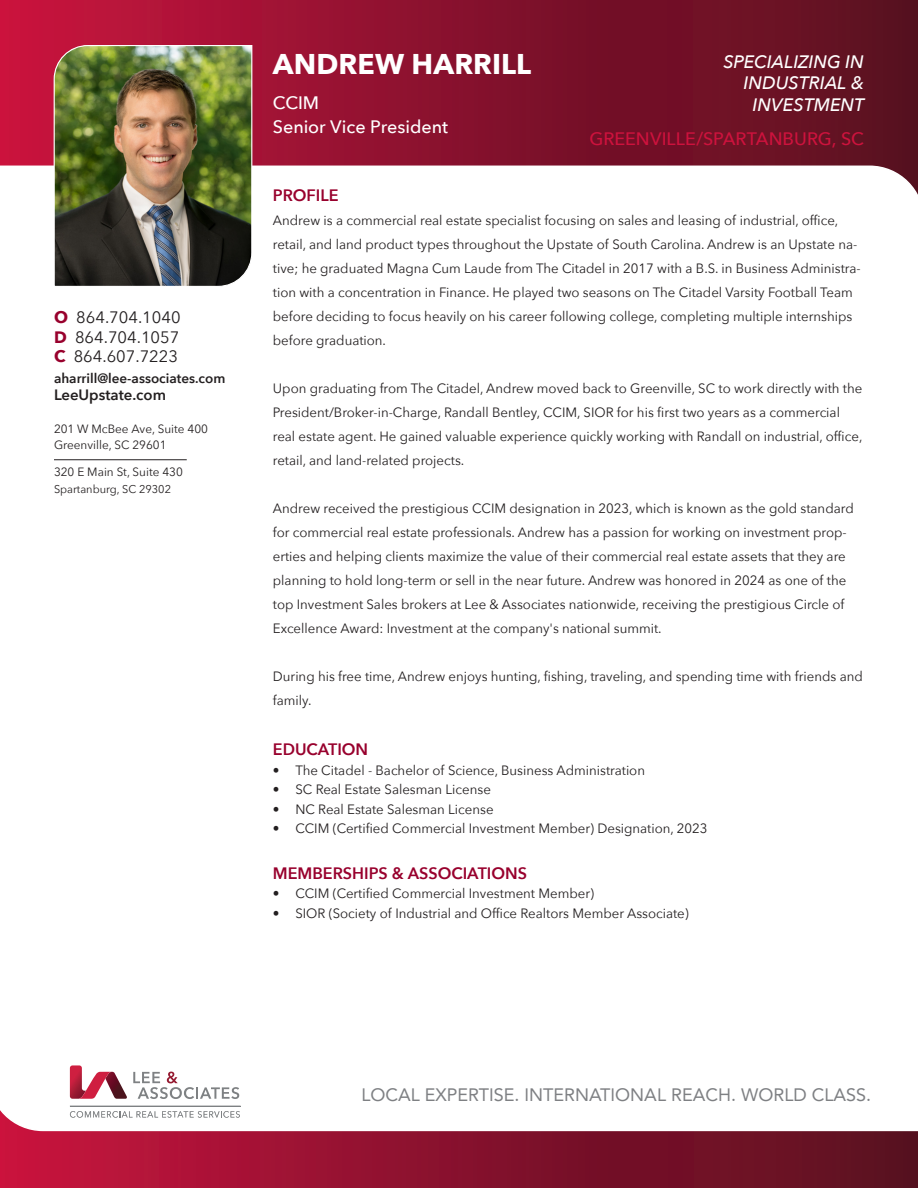
<style>
.page{position:relative;width:918px;height:1188px;background:#fff}
.page>*{position:absolute;margin:0;border:0;box-sizing:border-box;transform-origin:0 0}
.t1{font:700 28.5px "Avenir Next";letter-spacing:.005em;color:#fff}
.t2{font:18px "Avenir";color:#7e8083}
.t3{font:italic 500 18px/21.6px "Avenir Next";color:#fff;text-align:right}
.t4{font:500 18px "Avenir Next";color:#cd123d}
.t5{font:500 18px "Avenir Next";letter-spacing:-.005em;color:#fff}
.t6{font:600 16.5px "Avenir Next";color:#98012d}
.t7{font:16.5px/19.5px "Avenir Next";color:#231f20}
.t8{font:600 15px "Avenir Next";color:#231f20}
.t9{font:13.5px/24px "Avenir Next";color:#231f20}
.t10{font:600 13.5px "Avenir Next";color:#231f20}
.t11{font:12px "Avenir Next";color:#231f20}
.t12{font:11.25px "Avenir Next";color:#231f20}
.s1{font-weight:700;color:#98012d}
</style>
<div class="page">
<div style="left:0;top:0;width:918px;height:213px;background:linear-gradient(to right,#c5133e,#53101e)"></div>
<svg style="left:0;top:165px;width:918px;height:48px"></svg>
<div style="left:0;top:1074px;width:918px;height:114px;background:linear-gradient(to right,#c4133d,#54101e)"></div>
<svg style="left:0;top:1068px;width:918px;height:64px"></svg>
<svg style="left:133px;top:1072px;width:106px;height:27px"></svg>
<svg style="left:70px;top:1065px;width:57px;height:34px"></svg>
<hr style="left:70px;top:1106px;width:171px;height:1px;background:#7e8183">
<svg style="left:70px;top:1111px;width:170px;height:7px"></svg>
<img style="left:53px;top:44px;width:200px;height:243px">
<hr style="left:54px;top:459px;width:133px;height:1px;background:#231f20">
<p class="t7" style="left:54px;top:307px;width:128px"><span class="s1">O</span> 864.704.1040<br><span class="s1">D</span> 864.704.1057</p>
<p class="t7" style="left:54px;top:346px;width:126px"><span class="s1">C</span> 864.607.7223</p>
<p class="t10" style="left:54px;top:367px;width:173px">aharrill@lee-associates.com</p>
<p class="t8" style="left:54px;top:382px;width:114px">LeeUpstate.com</p>
<p class="t11" style="left:54px;top:418px;width:155px">201 W McBee Ave, Suite 400</p>
<p class="t11" style="left:54px;top:435px;width:114px">Greenville, SC 29601</p>
<p class="t11" style="left:54px;top:462px;width:130px">320 E Main St, Suite 430</p>
<p class="t12" style="left:54px;top:479px;width:119px">Spartanburg, SC 29302</p>
<p class="t1" style="left:273px;top:39px;width:260px">ANDREW HARRILL</p>
<p class="t5" style="left:273px;top:87px;width:48px">CCIM</p>
<p class="t5" style="left:273px;top:111px;width:177px">Senior Vice President</p>
<p class="t3" style="left:723px;top:50px;width:142px">SPECIALIZING IN<br>INDUSTRIAL &amp;<br>INVESTMENT</p>
<p class="t4" style="left:589px;top:123px;width:276px">GREENVILLE/SPARTANBURG, SC</p>
<p class="t6" style="left:273px;top:181px;width:67px">PROFILE</p>
<p class="t9" style="left:273px;top:208px;width:589px">Andrew is a commercial real estate specialist focusing on sales and leasing of industrial, office, retail, and land product types throughout the Upstate of South Carolina. Andrew is an Upstate na&shy;tive; he graduated Magna Cum Laude from The Citadel in 2017 with a B.S. in Business Administra&shy;tion with a concentration in Finance. He played two seasons on The Citadel Varsity Football Team before deciding to focus heavily on his career following college, completing multiple internships before graduation.</p>
<p class="t9" style="left:273px;top:376px;width:591px">Upon graduating from The Citadel, Andrew moved back to Greenville, SC to work directly with the President/Broker-in-Charge, Randall Bentley, CCIM, SIOR for his first two years as a commercial real estate agent. He gained valuable experience quickly working with Randall on industrial, office, retail, and land-related projects.</p>
<p class="t9" style="left:273px;top:496px;width:582px">Andrew received the prestigious CCIM designation in 2023, which is known as the gold standard for commercial real estate professionals. Andrew has a passion for working on investment prop&shy;erties and helping clients maximize the value of their commercial real estate assets that they are planning to hold long-term or sell in the near future. Andrew was honored in 2024 as one of the top Investment Sales brokers at Lee &amp; Associates nationwide, receiving the prestigious Circle of Excellence Award: Investment at the company's national summit.</p>
<p class="t9" style="left:273px;top:664px;width:591px">During his free time, Andrew enjoys hunting, fishing, traveling, and spending time with friends and family.</p>
<p class="t6" style="left:273px;top:735px;width:97px">EDUCATION</p>
<p class="t9" style="left:273px;top:757px;width:374px">• The Citadel - Bachelor of Science, Business Administration</p>
<p class="t9" style="left:273px;top:777px;width:220px">• SC Real Estate Salesman License</p>
<p class="t9" style="left:273px;top:796px;width:222px">• NC Real Estate Salesman License</p>
<p class="t9" style="left:273px;top:816px;width:436px">• CCIM (Certified Commercial Investment Member) Designation, 2023</p>
<p class="t6" style="left:273px;top:859px;width:256px">MEMBERSHIPS &amp; ASSOCIATIONS</p>
<p class="t9" style="left:273px;top:881px;width:323px">• CCIM (Certified Commercial Investment Member)</p>
<p class="t9" style="left:273px;top:901px;width:417px">• SIOR (Society of Industrial and Office Realtors Member Associate)</p>
<h2 class="t2" style="left:362px;top:1080px;width:511px">LOCAL EXPERTISE. INTERNATIONAL REACH. WORLD CLASS.</h2>
</div>
